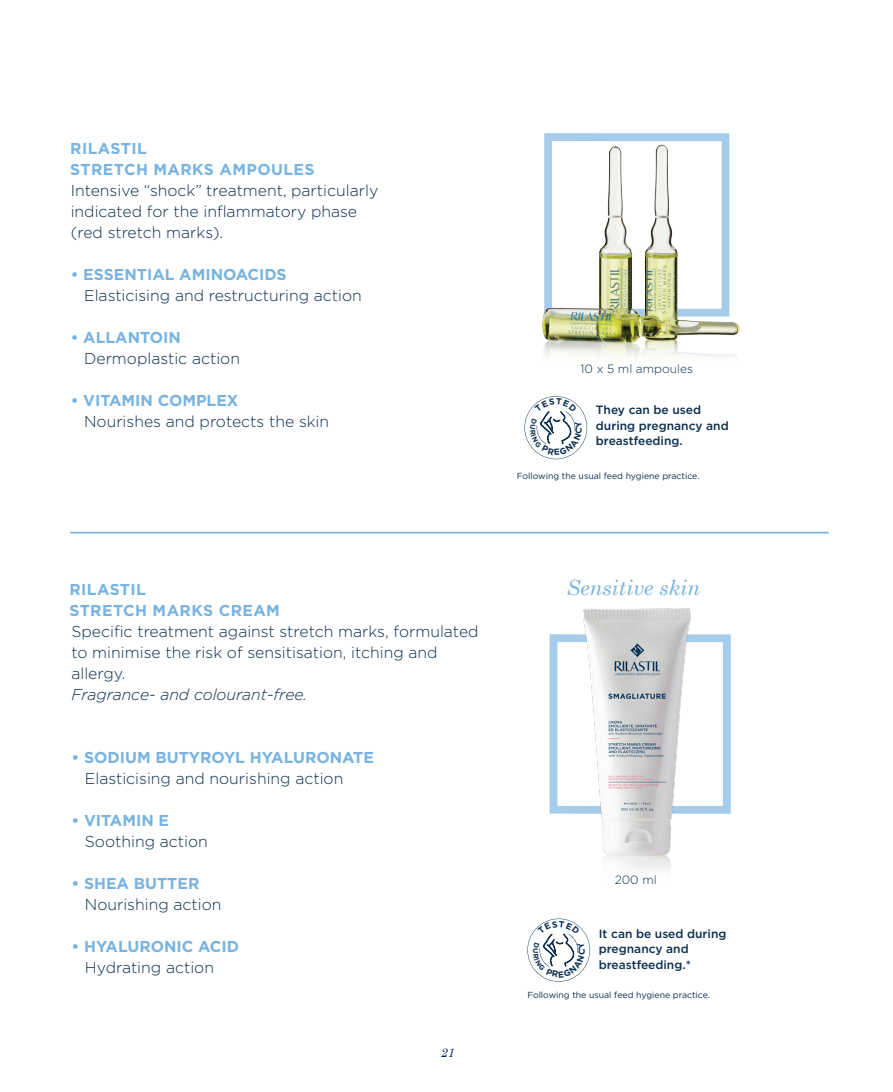
<style>
.page{position:relative;width:893px;height:1092px;background:#fff}
.page>*{position:absolute;margin:0;border:0;box-sizing:border-box;transform-origin:0 0}
.t1{font:italic 21px "Century Schoolbook";color:#78b3e1}
.t2{font:300 15.75px/21px "Gotham";color:#0a2d4e}
.t3{font:700 15.75px "Gotham";color:#78b3e1}
.t4{font:700 15.75px "Gotham";letter-spacing:.025em;color:#78b3e1}
.t5{font:italic 300 15.75px "Gotham";color:#0a2d4e}
.t6{font:italic 12.25px "Century Schoolbook";color:#002855}
.t7{font:500 11.9px/15.2px "Gotham";color:#0a2d4e}
.t8{font:300 11.9px "Gotham";color:#0a2d4e}
.t9{font:8.75px "Gotham";color:#0a2d4e}
</style>
<div class="page">
<hr style="left:70px;top:531px;width:759px;height:2px;background:#78b3e1">
<svg style="left:544px;top:133px;width:186px;height:7px"></svg>
<img style="left:542px;top:140px;width:198px;height:217px">
<svg style="left:549px;top:634px;width:182px;height:180px"></svg>
<img style="left:579px;top:608px;width:116px;height:262px">
<svg style="left:524px;top:396px;width:63px;height:63px"></svg>
<svg style="left:527px;top:918px;width:63px;height:63px"></svg>
<p class="t4" style="left:70px;top:137px;width:78px">RILASTIL</p>
<p class="t4" style="left:70px;top:158px;width:246px">STRETCH MARKS AMPOULES</p>
<p class="t2" style="left:71px;top:179px;width:309px">Intensive “shock” treatment, particularly indicated for the inflammatory phase (red stretch marks).</p>
<p class="t3" style="left:71px;top:263px;width:217px">• ESSENTIAL AMINOACIDS</p>
<p class="t2" style="left:84px;top:284px;width:279px">Elasticising and restructuring action</p>
<p class="t3" style="left:71px;top:326px;width:112px">• ALLANTOIN</p>
<p class="t2" style="left:84px;top:347px;width:157px">Dermoplastic action</p>
<p class="t3" style="left:71px;top:389px;width:169px">• VITAMIN COMPLEX</p>
<p class="t2" style="left:84px;top:410px;width:247px">Nourishes and protects the skin</p>
<p class="t7" style="left:596px;top:402px;width:134px">They can be used during pregnancy and breastfeeding.</p>
<p class="t9" style="left:517px;top:470px;width:184px">Following the usual feed hygiene practice.</p>
<p class="t8" style="left:581px;top:361px;width:114px">10 x 5 ml ampoules</p>
<p class="t4" style="left:69px;top:578px;width:78px">RILASTIL</p>
<p class="t1" style="left:566px;top:574px;width:135px">Sensitive skin</p>
<p class="t4" style="left:69px;top:599px;width:212px">STRETCH MARKS CREAM</p>
<p class="t2" style="left:71px;top:620px;width:409px">Specific treatment against stretch marks, formulated to minimise the risk of sensitisation, itching and allergy.</p>
<p class="t5" style="left:71px;top:684px;width:237px">Fragrance- and colourant-free.</p>
<p class="t3" style="left:71px;top:746px;width:304px">• SODIUM BUTYROYL HYALURONATE</p>
<p class="t2" style="left:85px;top:767px;width:260px">Elasticising and nourishing action</p>
<p class="t3" style="left:71px;top:809px;width:99px">• VITAMIN E</p>
<p class="t2" style="left:85px;top:830px;width:124px">Soothing action</p>
<p class="t3" style="left:71px;top:872px;width:130px">• SHEA BUTTER</p>
<p class="t2" style="left:85px;top:893px;width:138px">Nourishing action</p>
<p class="t3" style="left:71px;top:935px;width:169px">• HYALURONIC ACID</p>
<p class="t2" style="left:85px;top:956px;width:131px">Hydrating action</p>
<p class="t6" style="left:441px;top:1045px;width:15px">21</p>
<p class="t8" style="left:615px;top:872px;width:44px">200 ml</p>
<p class="t7" style="left:599px;top:926px;width:129px">It can be used during pregnancy and breastfeeding.*</p>
<p class="t9" style="left:527px;top:988px;width:184px">Following the usual feed hygiene practice.</p>
</div>
